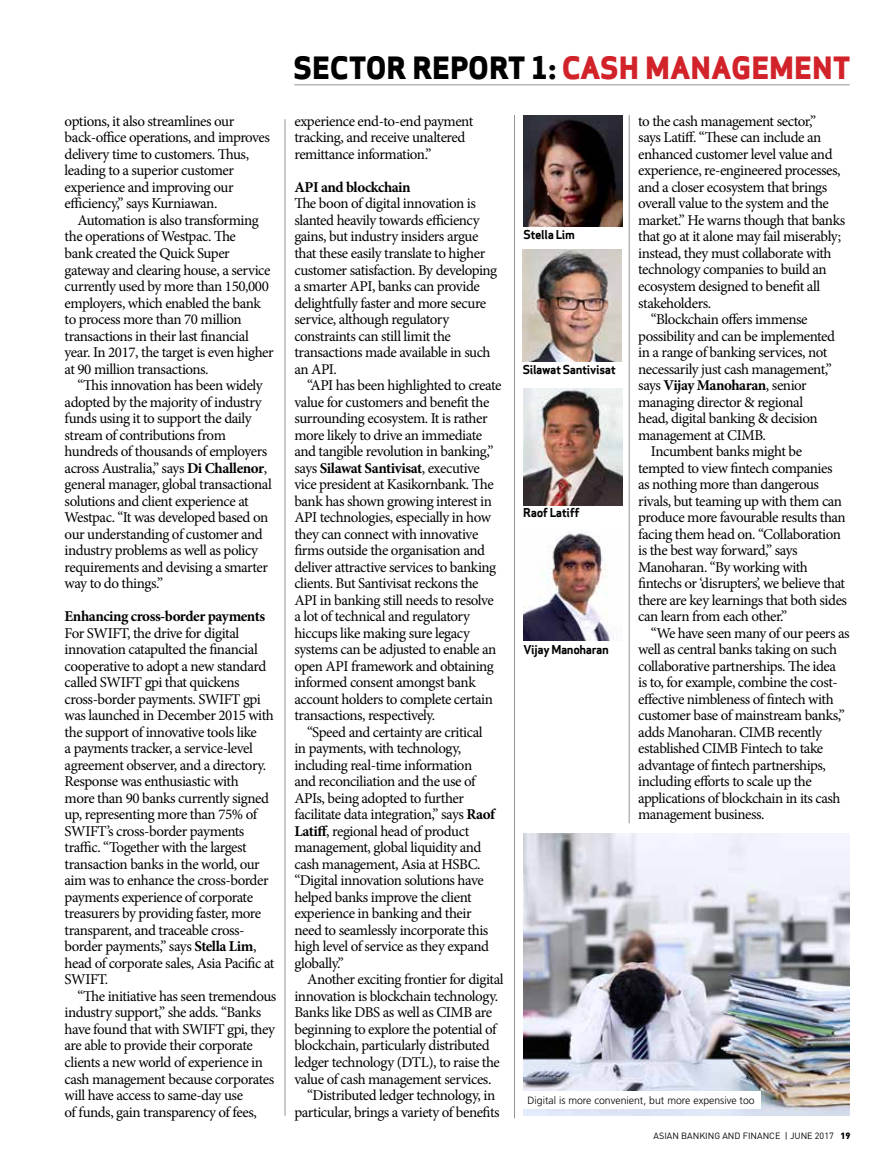
<style>
.page{position:relative;width:893px;height:1170px;background:#fff}
.page>*{position:absolute;margin:0;border:0;box-sizing:border-box;transform-origin:0 0}
.t1{font:800 30px "Apex Sans";color:#000}
.t2{font:800 30px "Apex Sans";color:#d2232a}
.t3{font:15px/16.5px "Minion Pro";letter-spacing:-.03em;color:#000}
.t4{font:700 15px "Minion Pro";letter-spacing:-.03em;color:#000}
.t5{font:700 12px "Apex Sans";letter-spacing:-.03em;color:#000}
.t6{font:300 10.5px "Frutiger";color:#000}
.t7{font:9px "DIN";color:#000}
.s1{font-weight:700}
.s2{color:#d2232a}
.s3{font-weight:400}
.s4{font-family:"DIN Pro";font-weight:900}
</style>
<div class="page">
<hr style="left:294px;top:84px;width:556px;height:1px;background:#939598">
<hr style="left:285px;top:119px;width:1px;height:996px;background:#939598">
<hr style="left:514px;top:115px;width:1px;height:1003px;background:#939598">
<hr style="left:629px;top:115px;width:1px;height:708px;background:#939598">
<img style="left:523px;top:115px;width:100px;height:111px">
<img style="left:523px;top:249px;width:98px;height:112px">
<img style="left:523px;top:389px;width:99px;height:116px">
<img style="left:523px;top:530px;width:91px;height:110px">
<img style="left:523px;top:833px;width:327px;height:282px">
<div style="left:523px;top:1091px;width:238px;height:17px;background:#fff"></div>
<p class="t3" style="left:65px;top:113px;width:207px">options, it also streamlines our back-office operations, and improves delivery time to customers. Thus, leading to a superior customer experience and improving our efficiency,” says Kurniawan.</p>
<p class="t3" style="left:65px;top:212px;width:211px;text-indent:13px">Automation is also transforming the operations of Westpac. The<br>bank created the Quick Super gateway and clearing house, a service currently used by more than 150,000 employers, which enabled the bank to process more than 70 million transactions in their last financial year. In 2017, the target is even higher at 90 million transactions.</p>
<p class="t3" style="left:65px;top:377px;width:209px;text-indent:13px">“This innovation has been widely adopted by the majority of industry funds using it to support the daily stream of contributions from hundreds of thousands of employers across Australia,” says <span class="s1">Di Challenor</span>, general manager, global transactional solutions and client experience at Westpac. “It was developed based on our understanding of customer and industry problems as well as policy requirements and devising a smarter way to do things.”</p>
<p class="t4" style="left:65px;top:605px;width:202px">Enhancing cross-border payments</p>
<p class="t3" style="left:65px;top:624px;width:211px">For SWIFT, the drive for digital innovation catapulted the financial cooperative to adopt a new standard called SWIFT gpi that quickens cross-border payments. SWIFT gpi was launched in December 2015 with the support of innovative tools like<br>a payments tracker, a service-level agreement observer, and a directory.<br>Response was enthusiastic with<br>more than 90 banks currently signed up, representing more than 75% of SWIFT’s cross-border payments traffic. “Together with the largest transaction banks in the world, our aim was to enhance the cross-border payments experience of corporate treasurers by providing faster, more transparent, and traceable cross&shy;border payments,” says <span class="s1">Stella Lim</span>, head of corporate sales, Asia Pacific at SWIFT.</p>
<p class="t3" style="left:65px;top:987px;width:213px;text-indent:13px">“The initiative has seen tremendous industry support,” she adds. “Banks have found that with SWIFT gpi, they are able to provide their corporate clients a new world of experience in cash management because corporates will have access to same-day use<br>of funds, gain transparency of fees,</p>
<h1 class="t1" style="left:293px;top:48px;width:478px">SECTOR REPORT 1: <span class="s2">CASH MANAGEME</span></h1>
<h1 class="t2" style="left:812px;top:48px;width:38px">NT</h1>
<p class="t3" style="left:294px;top:113px;width:180px">experience end-to-end payment tracking, and receive unaltered remittance information.”</p>
<p class="t4" style="left:294px;top:176px;width:118px">API and blockchain</p>
<p class="t3" style="left:294px;top:195px;width:204px">The boon of digital innovation is slanted heavily towards efficiency gains, but industry insiders argue that these easily translate to higher customer satisfaction. By developing a smarter API, banks can provide delightfully faster and more secure service, although regulatory constraints can still limit the transactions made available in such an API.</p>
<p class="t3" style="left:294px;top:377px;width:209px;text-indent:13px">“API has been highlighted to create value for customers and benefit the surrounding ecosystem. It is rather more likely to drive an immediate and tangible revolution in banking,” says <span class="s1">Silawat Santivisat</span>, executive vice president at Kasikornbank. The bank has shown growing interest in API technologies, especially in how they can connect with innovative firms outside the organisation and deliver attractive services to banking clients. But Santivisat reckons the API in banking still needs to resolve a lot of technical and regulatory hiccups like making sure legacy systems can be adjusted to enable an open API framework and obtaining informed consent amongst bank account holders to complete certain transactions, respectively.</p>
<p class="t3" style="left:294px;top:723px;width:202px;text-indent:13px">“Speed and certainty are critical in payments, with technology, including real-time information and reconciliation and the use of<br>APIs, being adopted to further facilitate data integration,” says <span class="s1">Raof<br>Latiff</span>, regional head of product management, global liquidity and cash management, Asia at HSBC. “Digital innovation solutions have helped banks improve the client experience in banking and their need to seamlessly incorporate this high level of service as they expand globally.”</p>
<p class="t3" style="left:307px;top:971px;width:198px">Another exciting frontier for digital</p>
<p class="t3" style="left:294px;top:987px;width:205px">innovation is blockchain technology.</p>
<p class="t3" style="left:294px;top:1004px;width:199px">Banks like DBS as well as CIMB are</p>
<p class="t3" style="left:294px;top:1020px;width:204px">beginning to explore the potential of</p>
<p class="t3" style="left:294px;top:1037px;width:197px">blockchain, particularly distributed</p>
<p class="t3" style="left:294px;top:1053px;width:207px">ledger technology (DTL), to raise the</p>
<p class="t3" style="left:294px;top:1070px;width:199px">value of cash management services.</p>
<p class="t3" style="left:307px;top:1086px;width:190px">“Distributed ledger technology, in</p>
<p class="t3" style="left:294px;top:1103px;width:207px">particular, brings a variety of benefits</p>
<p class="t5" style="left:523px;top:227px;width:53px">Stella Lim</p>
<p class="t5" style="left:523px;top:362px;width:95px">Silawat Santivisat</p>
<p class="t5" style="left:523px;top:505px;width:58px">Raof Latiff</p>
<p class="t5" style="left:523px;top:641px;width:87px">Vijay Manoharan</p>
<p class="t3" style="left:638px;top:113px;width:179px">to the cash management sector,”</p>
<p class="t3" style="left:638px;top:129px;width:185px">says Latiff. “These can include an</p>
<p class="t3" style="left:638px;top:146px;width:196px">enhanced customer level value and</p>
<p class="t3" style="left:638px;top:162px;width:204px">experience, re-engineered processes,</p>
<p class="t3" style="left:638px;top:179px;width:191px">and a closer ecosystem that brings</p>
<p class="t3" style="left:638px;top:195px;width:192px">overall value to the system and the</p>
<p class="t3" style="left:638px;top:212px;width:209px">market.” He warns though that banks</p>
<p class="t3" style="left:638px;top:228px;width:205px">that go at it alone may fail miserably;</p>
<p class="t3" style="left:638px;top:245px;width:195px">instead, they must collaborate with</p>
<p class="t3" style="left:638px;top:261px;width:190px">technology companies to build an</p>
<p class="t3" style="left:638px;top:278px;width:184px">ecosystem designed to benefit all</p>
<p class="t3" style="left:638px;top:294px;width:74px">stakeholders.</p>
<p class="t3" style="left:651px;top:311px;width:158px">“Blockchain offers immense</p>
<p class="t3" style="left:638px;top:327px;width:198px">possibility and can be implemented</p>
<p class="t3" style="left:638px;top:344px;width:191px">in a range of banking services, not</p>
<p class="t3" style="left:638px;top:360px;width:195px">necessarily just cash management,”</p>
<p class="t4" style="left:638px;top:374px;width:170px"><span class="s3">says</span> Vijay Manoharan<span class="s3">, senior</span></p>
<p class="t3" style="left:638px;top:393px;width:166px">managing director &amp; regional</p>
<p class="t3" style="left:638px;top:410px;width:181px">head, digital banking &amp; decision</p>
<p class="t3" style="left:638px;top:426px;width:129px">management at CIMB.</p>
<p class="t3" style="left:651px;top:443px;width:153px">Incumbent banks might be</p>
<p class="t3" style="left:638px;top:459px;width:196px">tempted to view fintech companies</p>
<p class="t3" style="left:638px;top:476px;width:182px">as nothing more than dangerous</p>
<p class="t3" style="left:638px;top:492px;width:205px">rivals, but teaming up with them can</p>
<p class="t3" style="left:638px;top:509px;width:209px">produce more favourable results than</p>
<p class="t3" style="left:638px;top:525px;width:204px">facing them head on. “Collaboration</p>
<p class="t3" style="left:638px;top:542px;width:161px">is the best way forward,” says</p>
<p class="t3" style="left:638px;top:558px;width:171px">Manoharan. “By working with</p>
<p class="t3" style="left:638px;top:575px;width:208px">fintechs or ‘disrupters’, we believe that</p>
<p class="t3" style="left:638px;top:591px;width:210px">there are key learnings that both sides</p>
<p class="t3" style="left:638px;top:608px;width:151px">can learn from each other.”</p>
<p class="t3" style="left:651px;top:624px;width:200px">“We have seen many of our peers as</p>
<p class="t3" style="left:638px;top:641px;width:200px">well as central banks taking on such</p>
<p class="t3" style="left:638px;top:657px;width:200px">collaborative partnerships. The idea</p>
<p class="t3" style="left:638px;top:674px;width:201px">is to, for example, combine the cost-</p>
<p class="t3" style="left:638px;top:690px;width:197px">effective nimbleness of fintech with</p>
<p class="t3" style="left:638px;top:707px;width:208px">customer base of mainstream banks,”</p>
<p class="t3" style="left:638px;top:723px;width:185px">adds Manoharan. CIMB recently</p>
<p class="t3" style="left:638px;top:740px;width:187px">established CIMB Fintech to take</p>
<p class="t3" style="left:638px;top:756px;width:189px">advantage of fintech partnerships,</p>
<p class="t3" style="left:638px;top:773px;width:175px">including efforts to scale up the</p>
<p class="t3" style="left:638px;top:789px;width:204px">applications of blockchain in its cash</p>
<p class="t3" style="left:638px;top:806px;width:128px">management business.</p>
<p class="t6" style="left:528px;top:1093px;width:229px">Digital is more convenient, but more expensive too</p>
<p class="t7" style="left:654px;top:1129px;width:198px">ASIAN BANKING AND FINANCE | JUNE 2017 <span class="s4">19</span></p>
</div>
